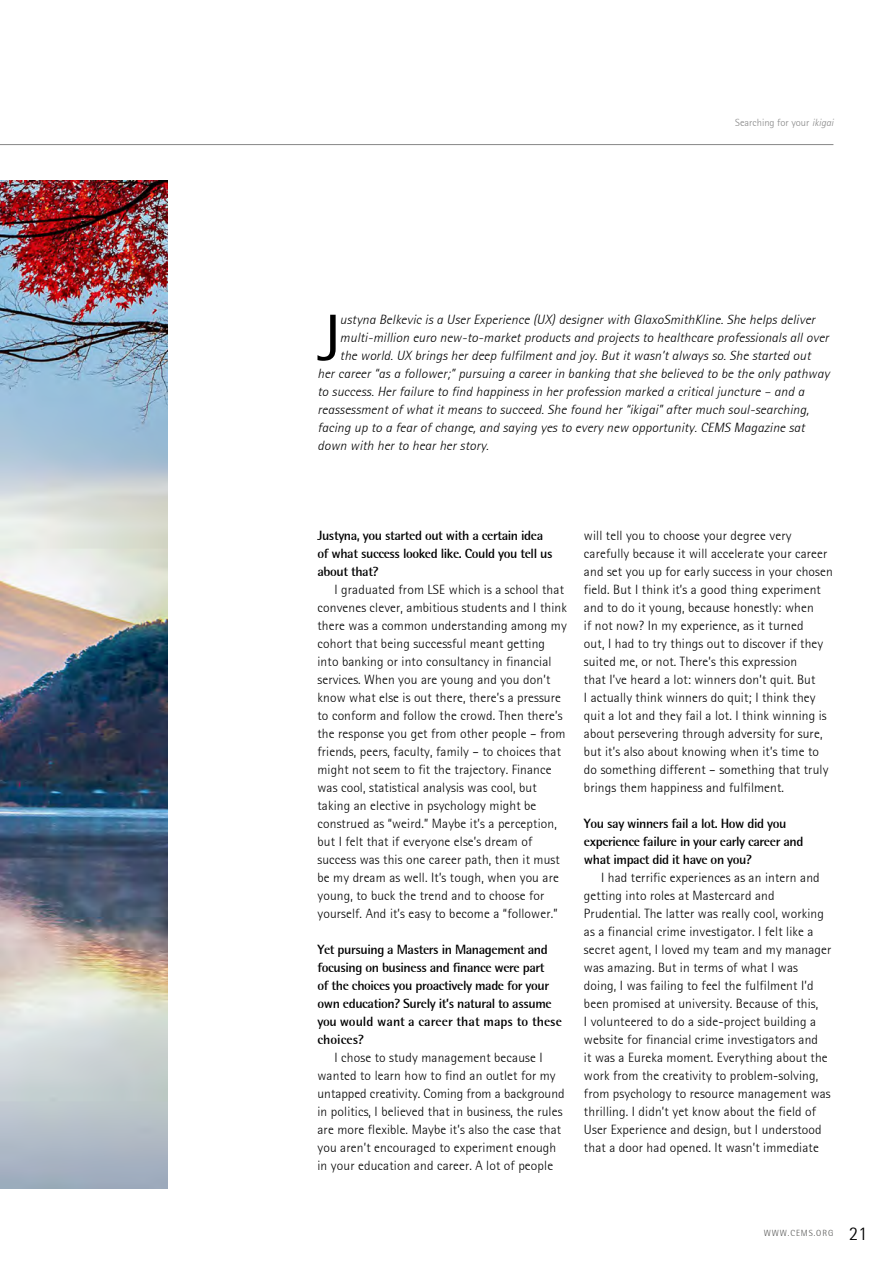
<style>
.page{position:relative;width:893px;height:1263px;background:#fff}
.page>*{position:absolute;margin:0;border:0;box-sizing:border-box;transform-origin:0 0}
.t1{font:65.7px "Rotis Semi Sans";color:#000}
.t2{font:300 13.5px/18px "Rotis Semi Sans";letter-spacing:.01em;color:#000}
.t3{font:italic 300 13.5px "Rotis Semi Sans";letter-spacing:.01em;color:#000}
.t4{font:700 13.5px/18px "Rotis Semi Sans";letter-spacing:-.03em;color:#000}
.t5{font:300 10.5px "Rotis Semi Sans";color:#878787}
.t6{font:300 9px "Rotis Semi Sans";letter-spacing:.1em;color:#575756}
.s1{font-style:italic}
.s2{font-size:19.5px;color:#000}
</style>
<div class="page">
<hr style="left:0;top:144px;width:833px;height:1px;background:#878787">
<img style="left:0;top:180px;width:167px;height:1008px">
<p class="t5" style="left:735px;top:116px;width:100px">Searching for your <span class="s1">ikigai</span></p>
<h1 class="t1" style="left:317px;top:299px;width:25px">J</h1>
<p class="t3" style="left:340px;top:311px;width:477px">ustyna Belkevic is a User Experience (UX) designer with GlaxoSmithKline. She helps deliver</p>
<p class="t3" style="left:340px;top:329px;width:490px">multi-million euro new-to-market products and projects to healthcare professionals all over</p>
<p class="t3" style="left:340px;top:347px;width:472px">the world. UX brings her deep fulfilment and joy. But it wasn’t always so. She started out</p>
<p class="t3" style="left:317px;top:365px;width:513px">her career “as a follower;” pursuing a career in banking that she believed to be the only pathway</p>
<p class="t3" style="left:317px;top:383px;width:488px">to success. Her failure to find happiness in her profession marked a critical juncture – and a</p>
<p class="t3" style="left:317px;top:401px;width:493px">reassessment of what it means to succeed. She found her “ikigai” after much soul-searching,</p>
<p class="t3" style="left:317px;top:419px;width:489px">facing up to a fear of change, and saying yes to every new opportunity. CEMS Magazine sat</p>
<p class="t3" style="left:317px;top:437px;width:173px">down with her to hear her story.</p>
<p class="t4" style="left:317px;top:526px;width:236px">Justyna, you started out with a certain idea of what success looked like. Could you tell us about that?</p>
<p class="t2" style="left:317px;top:580px;width:251px;text-indent:17px">I graduated from LSE which is a school that convenes clever, ambitious students and I think there was a common understanding among my cohort that being successful meant getting into banking or into consultancy in financial services. When you are young and you don’t know what else is out there, there’s a pressure to conform and follow the crowd. Then there’s the response you get from other people – from friends, peers, faculty, family – to choices that might not seem to fit the trajectory. Finance was cool, statistical analysis was cool, but taking an elective in psychology might be construed as “weird.” Maybe it’s a perception, but I felt that if everyone else’s dream of success was this one career path, then it must be my dream as well. It’s tough, when you are young, to buck the trend and to choose for yourself. And it’s easy to become a “follower.”</p>
<p class="t4" style="left:317px;top:940px;width:246px">Yet pursuing a Masters in Management and focusing on business and finance were part<br>of the choices you proactively made for your own education? Surely it’s natural to assume you would want a career that maps to these choices?</p>
<p class="t2" style="left:317px;top:1048px;width:249px;text-indent:17px">I chose to study management because I wanted to learn how to find an outlet for my untapped creativity. Coming from a background in politics, I believed that in business, the rules are more flexible. Maybe it’s also the case that you aren’t encouraged to experiment enough in your education and career. A lot of people</p>
<p class="t2" style="left:584px;top:526px;width:250px">will tell you to choose your degree very carefully because it will accelerate your career and set you up for early success in your chosen field. But I think it’s a good thing experiment and to do it young, because honestly: when<br>if not now? In my experience, as it turned<br>out, I had to try things out to discover if they suited me, or not. There’s this expression<br>that I’ve heard a lot: winners don’t quit. But<br>I actually think winners do quit; I think they quit a lot and they fail a lot. I think winning is about persevering through adversity for sure, but it’s also about knowing when it’s time to do something different – something that truly brings them happiness and fulfilment.</p>
<p class="t4" style="left:584px;top:814px;width:221px">You say winners fail a lot. How did you experience failure in your early career and what impact did it have on you?</p>
<p class="t2" style="left:584px;top:868px;width:249px;text-indent:17px">I had terrific experiences as an intern and getting into roles at Mastercard and Prudential. The latter was really cool, working as a financial crime investigator. I felt like a secret agent, I loved my team and my manager was amazing. But in terms of what I was doing, I was failing to feel the fulfilment I’d been promised at university. Because of this,<br>I volunteered to do a side-project building a website for financial crime investigators and<br>it was a Eureka moment. Everything about the work from the creativity to problem-solving, from psychology to resource management was thrilling. I didn’t yet know about the field of User Experience and design, but I understood that a door had opened. It wasn’t immediate</p>
<p class="t6" style="left:764px;top:1228px;width:105px">WWW.CEMS.ORG <span class="s2">21</span></p>
</div>
